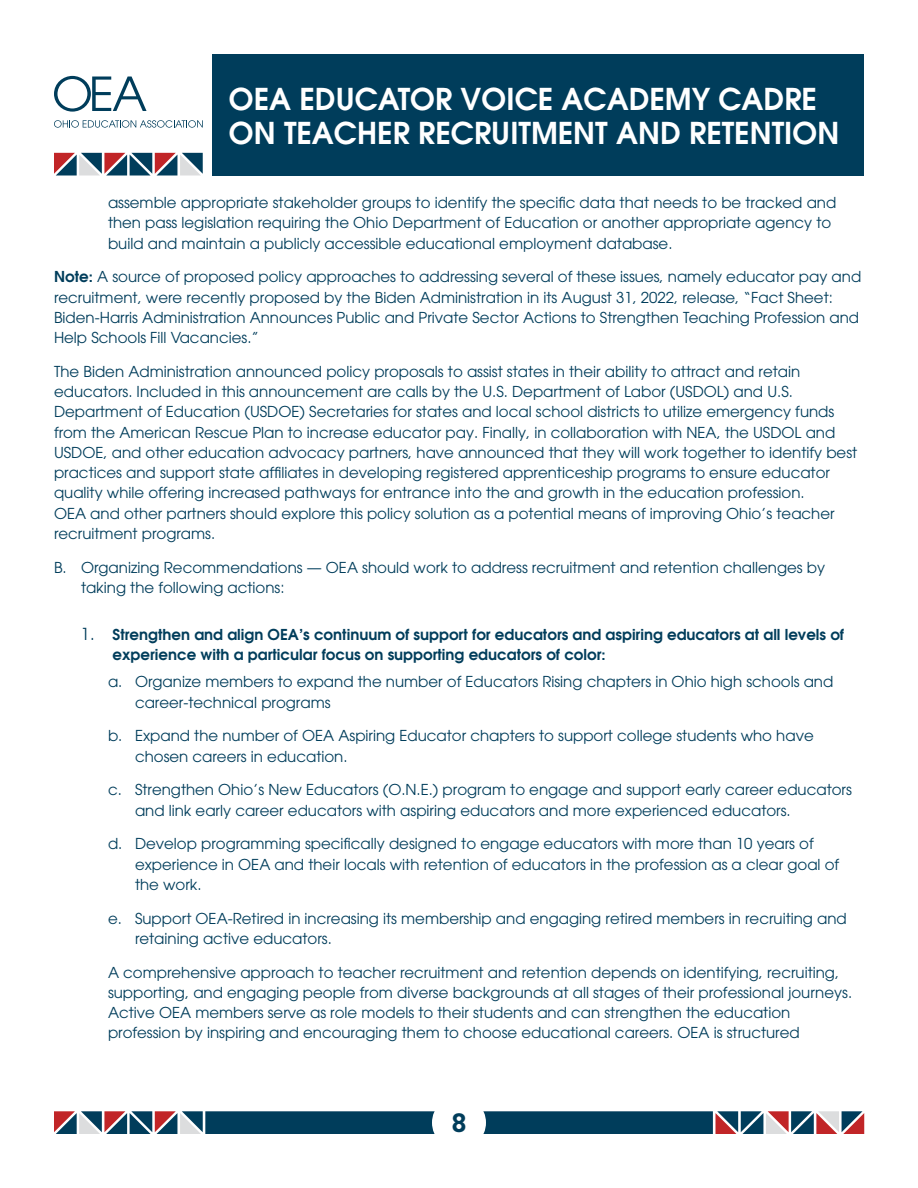
<style>
.page{position:relative;width:918px;height:1188px;background:#fff}
.page>*{position:absolute;margin:0;border:0;box-sizing:border-box;transform-origin:0 0}
.t1{font:600 30px/34.5px "Avant Garde";color:#fff}
.t2{font:700 27px "DIN2014";color:#003d5b}
.t3{font:15px/20.2px "Avant Garde";color:#003d5b}
._0_0625_in{font:600 15px/20.2px "Avant Garde";color:#003d5b}
.s1{font-weight:600}
.s2{font-weight:400;font-size:16.5px}
</style>
<div class="page">
<div style="left:213px;top:54px;width:651px;height:122px;background:#003d5b"></div>
<svg style="left:54px;top:1111px;width:810px;height:23px;background:#436277"></svg>
<svg style="left:54px;top:120px;width:149px;height:8px"></svg>
<svg style="left:54px;top:76px;width:93px;height:36px"></svg>
<svg style="left:54px;top:153px;width:149px;height:23px"></svg>
<h1 class="t1" style="left:229px;top:81px;width:612px">OEA EDUCATOR VOICE ACADEMY CADRE<br>ON TEACHER RECRUITMENT AND RETENTION</h1>
<p class="t3" style="left:108px;top:193px;width:730px">assemble appropriate stakeholder groups to identify the specific data that needs to be tracked and then pass legislation requiring the Ohio Department of Education or another appropriate agency to build and maintain a publicly accessible educational employment database.</p>
<p class="t3" style="left:54px;top:267px;width:809px"><span class="s1">Note:</span> A source of proposed policy approaches to addressing several of these issues, namely educator pay and recruitment, were recently proposed by the Biden Administration in its August 31, 2022, release, “Fact Sheet:<br>Biden-Harris Administration Announces Public and Private Sector Actions to Strengthen Teaching Profession and Help Schools Fill Vacancies.”</p>
<p class="t3" style="left:54px;top:361px;width:805px">The Biden Administration announced policy proposals to assist states in their ability to attract and retain educators. Included in this announcement are calls by the U.S. Department of Labor (USDOL) and U.S.<br>Department of Education (USDOE) Secretaries for states and local school districts to utilize emergency funds from the American Rescue Plan to increase educator pay. Finally, in collaboration with NEA, the USDOL and USDOE, and other education advocacy partners, have announced that they will work together to identify best practices and support state affiliates in developing registered apprenticeship programs to ensure educator quality while offering increased pathways for entrance into the and growth in the education profession.<br>OEA and other partners should explore this policy solution as a potential means of improving Ohio’s teacher recruitment programs.</p>
<p class="t3" style="left:81px;top:557px;width:746px;text-indent:-27px">B. Organizing Recommendations — OEA should work to address recruitment and retention challenges by taking the following actions:</p>
<p class="_0_0625_in" style="left:113px;top:624px;width:733px;text-indent:-32px"><span class="s2">1.</span> Strengthen and align OEA’s continuum of support for educators and aspiring educators at all levels of experience with a particular focus on supporting educators of color:</p>
<p class="t3" style="left:135px;top:672px;width:700px;text-indent:-27px">a. Organize members to expand the number of Educators Rising chapters in Ohio high schools and career-technical programs</p>
<p class="t3" style="left:135px;top:726px;width:680px;text-indent:-27px">b. Expand the number of OEA Aspiring Educator chapters to support college students who have chosen careers in education.</p>
<p class="t3" style="left:135px;top:780px;width:718px;text-indent:-27px">c. Strengthen Ohio’s New Educators (O.N.E.) program to engage and support early career educators and link early career educators with aspiring educators and more experienced educators.</p>
<p class="t3" style="left:135px;top:834px;width:706px;text-indent:-27px">d. Develop programming specifically designed to engage educators with more than 10 years of experience in OEA and their locals with retention of educators in the profession as a clear goal of the work.</p>
<p class="t3" style="left:135px;top:908px;width:713px;text-indent:-27px">e. Support OEA-Retired in increasing its membership and engaging retired members in recruiting and retaining active educators.</p>
<p class="t3" style="left:108px;top:962px;width:746px">A comprehensive approach to teacher recruitment and retention depends on identifying, recruiting, supporting, and engaging people from diverse backgrounds at all stages of their professional journeys.<br>Active OEA members serve as role models to their students and can strengthen the education profession by inspiring and encouraging them to choose educational careers. OEA is structured</p>
<h2 class="t2" style="left:452px;top:1105px;width:16px">8</h2>
</div>
